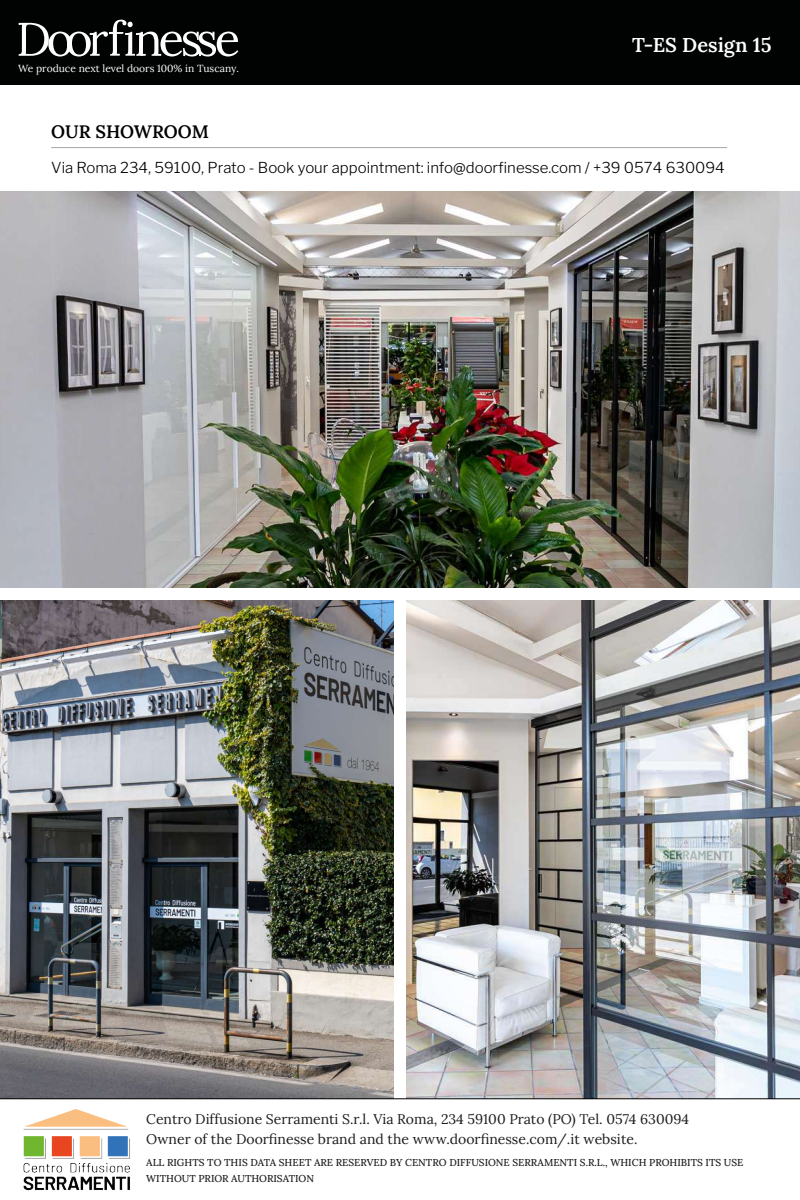
<style>
.page{position:relative;width:800px;height:1200px;background:#fff}
.page>*{position:absolute;margin:0;border:0;box-sizing:border-box;transform-origin:0 0}
.t1{font:600 20px "Lora";color:#fff}
.t2{font:600 18px "Lora";letter-spacing:-.005em;color:#000}
.t3{font:300 15px "Libre Franklin";color:#000}
.t4{font:14px/20px "Lora";color:#1d1e1c}
.t5{font:10.3px "Lora";color:#fff}
.t6{font:500 10px/16px "Lora";color:#1d1e1c}
</style>
<div class="page">
<img style="left:406px;top:600px;width:394px;height:498px">
<img style="left:0;top:191px;width:800px;height:397px">
<img style="left:0;top:600px;width:394px;height:498px">
<hr style="left:51px;top:147px;width:676px;height:1px;background:#a5a5a5">
<div style="left:0;top:0;width:800px;height:84px;background:#010202"></div>
<svg style="left:19px;top:20px;width:219px;height:37px"></svg>
<svg style="left:0;top:1098px;width:800px;height:2px;background:#707071"></svg>
<img style="left:23px;top:1109px;width:107px;height:82px">
<p class="t5" style="left:18px;top:64px;width:222px">We produce next level doors 100% in Tuscany.</p>
<h1 class="t1" style="left:632px;top:37px;width:141px">T-ES Design 15</h1>
<p class="t2" style="left:51px;top:124px;width:159px">OUR SHOWROOM</p>
<p class="t3" style="left:51px;top:155px;width:675px">Via Roma 234, 59100, Prato - Book your appointment: info@doorfinesse.com / +39 0574 630094</p>
<p class="t4" style="left:146px;top:1111px;width:544px">Centro Diffusione Serramenti S.r.l. Via Roma, 234 59100 Prato (PO) Tel. 0574 630094<br>Owner of the Doorfinesse brand and the www.doorfinesse.com/.it website.</p>
<p class="t6" style="left:146px;top:1156px;width:599px">ALL RIGHTS TO THIS DATA SHEET ARE RESERVED BY CENTRO DIFFUSIONE SERRAMENTI S.R.L., WHICH PROHIBITS ITS USE<br>WITHOUT PRIOR AUTHORISATION</p>
</div>
